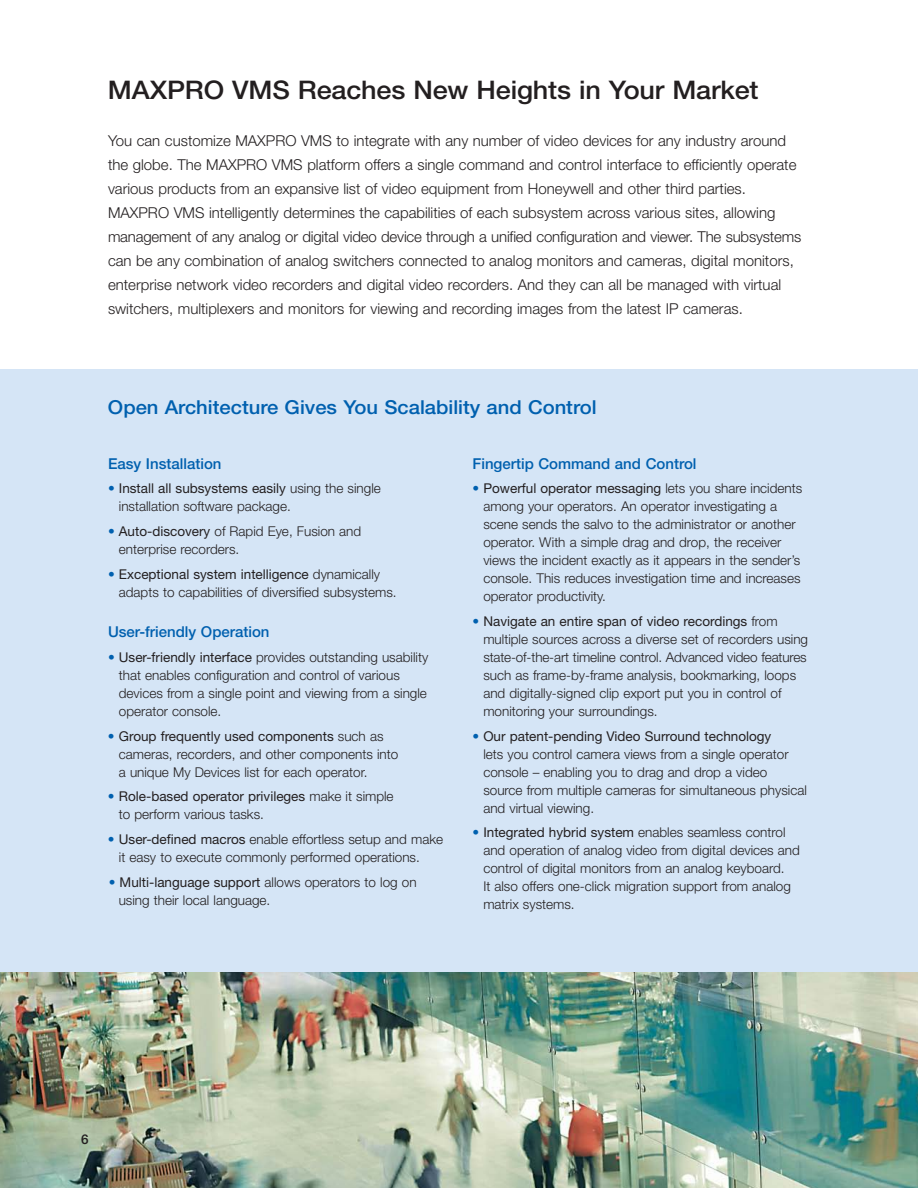
<style>
.page{position:relative;width:918px;height:1188px;background:#fff}
.page>*{position:absolute;margin:0;border:0;box-sizing:border-box;transform-origin:0 0}
.t1{font:500 25.65px "Helvetica Neue";letter-spacing:-.005em;color:#231f20;scale:1.05 1}
.t2{font:500 19.2px "Helvetica Neue";color:#0060af;scale:1.05 1}
.t3{font:300 15px/24px "Helvetica Neue";color:#231f20}
.t4{font:500 15px "Helvetica Neue";color:#0060af}
.t5{font:300 13.5px/18px "Helvetica Neue";color:#231f20}
.t6{font:500 13.5px "Helvetica Neue";color:#231f20}
.s1{color:#0060af}
.s2{font-weight:400}
</style>
<div class="page">
<div style="left:0;top:369px;width:918px;height:819px;background:#d5e5f6"></div>
<img style="left:0;top:972px;width:918px;height:216px">
<h1 class="t1" style="left:108px;top:81px;width:621px">MAXPRO VMS Reaches New Heights in Your Market</h1>
<p class="t3" style="left:108px;top:130px;width:695px">You can customize MAXPRO VMS to integrate with any number of video devices for any industry around the globe. The MAXPRO VMS platform offers a single command and control interface to efficiently operate various products from an expansive list of video equipment from Honeywell and other third parties.<br>MAXPRO VMS intelligently determines the capabilities of each subsystem across various sites, allowing management of any analog or digital video device through a unified configuration and viewer. The subsystems can be any combination of analog switchers connected to analog monitors and cameras, digital monitors, enterprise network video recorders and digital video recorders. And they can all be managed with virtual switchers, multiplexers and monitors for viewing and recording images from the latest IP cameras.</p>
<h2 class="t2" style="left:108px;top:401px;width:467px">Open Architecture Gives You Scalability and Control</h2>
<p class="t4" style="left:108px;top:458px;width:115px">Easy Installation</p>
<p class="t5" style="left:119px;top:481px;width:263px;text-indent:-11px"><span class="s1">•</span> <span class="s2">Install all subsystems easily</span> using the single installation software package.</p>
<p class="t5" style="left:119px;top:524px;width:244px;text-indent:-11px"><span class="s1">•</span> <span class="s2">Auto-discovery</span> of Rapid Eye, Fusion and enterprise recorders.</p>
<p class="t5" style="left:119px;top:566px;width:279px;text-indent:-11px"><span class="s1">•</span> <span class="s2">Exceptional system intelligence</span> dynamically adapts to capabilities of diversified subsystems.</p>
<p class="t4" style="left:108px;top:626px;width:163px">User-friendly Operation</p>
<p class="t5" style="left:119px;top:649px;width:311px;text-indent:-11px"><span class="s1">•</span> <span class="s2">User-friendly interface</span> provides outstanding usability that enables configuration and control of various devices from a single point and viewing from a single operator console.</p>
<p class="t5" style="left:119px;top:728px;width:281px;text-indent:-11px"><span class="s1">•</span> <span class="s2">Group frequently used components</span> such as cameras, recorders, and other components into a unique My Devices list for each operator.</p>
<p class="t5" style="left:119px;top:789px;width:276px;text-indent:-11px"><span class="s1">•</span> <span class="s2">Role-based operator privileges</span> make it simple to perform various tasks.</p>
<p class="t5" style="left:119px;top:831px;width:326px;text-indent:-11px"><span class="s1">•</span> <span class="s2">User-defined macros</span> enable effortless setup and make it easy to execute commonly performed operations.</p>
<p class="t5" style="left:119px;top:874px;width:299px;text-indent:-10px"><span class="s1">•</span> <span class="s2">Multi-language support</span> allows operators to log on using their local language.</p>
<p class="t4" style="left:472px;top:458px;width:226px">Fingertip Command and Control</p>
<p class="t5" style="left:483px;top:481px;width:320px;text-indent:-11px"><span class="s1">•</span> <span class="s2">Powerful operator messaging</span> lets you share incidents among your operators. An operator investigating a scene sends the salvo to the administrator or another operator. With a simple drag and drop, the receiver views the incident exactly as it appears in the sender’s console. This reduces investigation time and increases operator productivity.</p>
<p class="t5" style="left:483px;top:614px;width:326px;text-indent:-11px"><span class="s1">•</span> <span class="s2">Navigate an entire span of video recordings</span> from multiple sources across a diverse set of recorders using state-of-the-art timeline control. Advanced video features such as frame-by-frame analysis, bookmarking, loops and digitally-signed clip export put you in control of monitoring your surroundings.</p>
<p class="t5" style="left:483px;top:728px;width:325px;text-indent:-11px"><span class="s1">•</span> <span class="s2">Our patent-pending Video Surround technology<br></span>lets you control camera views from a single operator console – enabling you to drag and drop a video source from multiple cameras for simultaneous physical and virtual viewing.</p>
<p class="t5" style="left:483px;top:825px;width:318px;text-indent:-11px"><span class="s1">•</span> <span class="s2">Integrated hybrid system</span> enables seamless control and operation of analog video from digital devices and control of digital monitors from an analog keyboard.<br>It also offers one-click migration support from analog matrix systems.</p>
<p class="t6" style="left:81px;top:1134px;width:9px">6</p>
</div>
